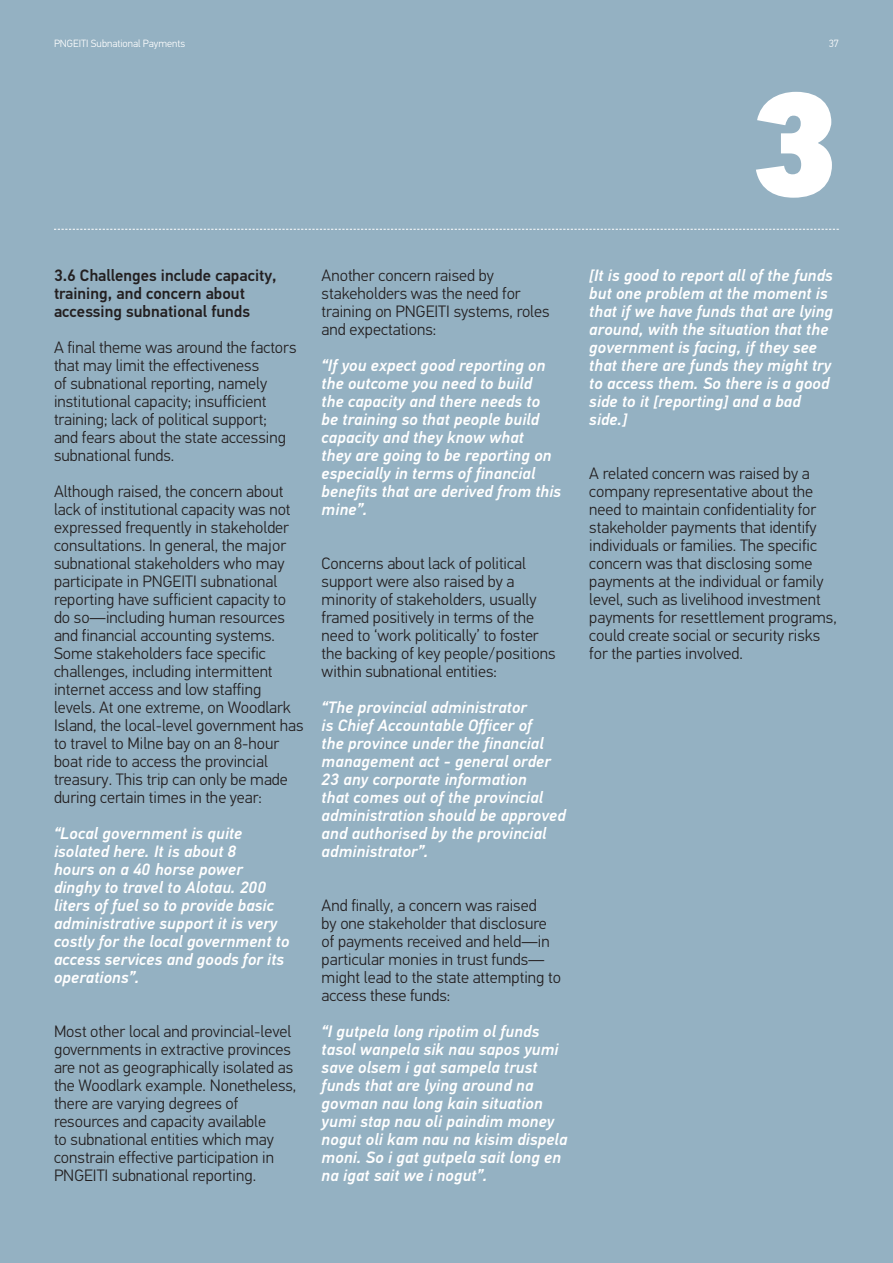
<style>
.page{position:relative;width:893px;height:1263px;background:#94b1c2}
.page>*{position:absolute;margin:0;border:0;box-sizing:border-box;transform-origin:0 0}
.t1{font:150px "PFDIN Text Pro X Black";color:#fff}
.t2{font:300 16.5px/18px "PFDIN Text Pro";color:#231f20}
.t3{font:italic 500 16.5px/18px "PFDIN Text Pro";letter-spacing:.01em;color:#fff}
.t4{font:500 16.5px/18px "PFDIN Text Pro";color:#231f20}
.t5{font:300 10.5px "PFDIN Text Pro";color:#fff}
</style>
<div class="page">
<svg style="left:54px;top:229px;width:785px;height:1px"></svg>
<p class="t5" style="left:54px;top:37px;width:133px">PNGEITI Subnational Payments</p>
<p class="t5" style="left:829px;top:37px;width:12px">37</p>
<h1 class="t1" style="left:748px;top:49px;width:92px">3</h1>
<p class="t4" style="left:54px;top:267px;width:224px">3.6 Challenges include capacity, training, and concern about accessing subnational funds</p>
<p class="t2" style="left:54px;top:339px;width:244px">A final theme was around the factors that may limit the effectiveness<br>of subnational reporting, namely institutional capacity; insufficient training; lack of political support;<br>and fears about the state accessing subnational funds.</p>
<p class="t2" style="left:54px;top:483px;width:251px">Although raised, the concern about lack of institutional capacity was not expressed frequently in stakeholder consultations. In general, the major subnational stakeholders who may participate in PNGEITI subnational reporting have sufficient capacity to do so—including human resources and financial accounting systems.<br>Some stakeholders face specific challenges, including intermittent internet access and low staffing levels. At one extreme, on Woodlark Island, the local-level government has to travel to Milne bay on an 8-hour boat ride to access the provincial treasury. This trip can only be made during certain times in the year:</p>
<p class="t3" style="left:54px;top:825px;width:237px">“Local government is quite isolated here. It is about 8<br>hours on a 40 horse power dinghy to travel to Alotau. 200 liters of fuel so to provide basic administrative support it is very costly for the local government to access services and goods for its operations”.</p>
<p class="t2" style="left:54px;top:1023px;width:244px">Most other local and provincial-level governments in extractive provinces are not as geographically isolated as the Woodlark example. Nonetheless, there are varying degrees of resources and capacity available<br>to subnational entities which may constrain effective participation in PNGEITI subnational reporting.</p>
<p class="t2" style="left:322px;top:267px;width:229px">Another concern raised by stakeholders was the need for training on PNGEITI systems, roles and expectations:</p>
<p class="t3" style="left:322px;top:357px;width:241px">“If you expect good reporting on the outcome you need to build<br>the capacity and there needs to<br>be training so that people build capacity and they know what<br>they are going to be reporting on especially in terms of financial benefits that are derived from this mine”.</p>
<p class="t2" style="left:322px;top:555px;width:235px">Concerns about lack of political support were also raised by a minority of stakeholders, usually framed positively in terms of the need to ‘work politically’ to foster the backing of key people/positions within subnational entities:</p>
<p class="t3" style="left:322px;top:699px;width:246px">“The provincial administrator<br>is Chief Accountable Officer of<br>the province under the financial management act - general order<br>23 any corporate information<br>that comes out of the provincial administration should be approved and authorised by the provincial administrator”.</p>
<p class="t2" style="left:322px;top:897px;width:241px">And finally, a concern was raised<br>by one stakeholder that disclosure of payments received and held—in particular monies in trust funds— might lead to the state attempting to access these funds:</p>
<p class="t3" style="left:322px;top:1023px;width:247px">“I gutpela long ripotim ol funds tasol wanpela sik nau sapos yumi save olsem i gat sampela trust funds that are lying around na govman nau long kain situation yumi stap nau oli paindim money nogut oli kam nau na kisim dispela moni. So i gat gutpela sait long en na igat sait we i nogut”.</p>
<p class="t3" style="left:589px;top:267px;width:245px">[It is good to report all of the funds but one problem at the moment is that if we have funds that are lying around, with the situation that the government is facing, if they see that there are funds they might try to access them. So there is a good side to it [reporting] and a bad side.]</p>
<p class="t2" style="left:589px;top:465px;width:249px">A related concern was raised by a company representative about the need to maintain confidentiality for stakeholder payments that identify individuals or families. The specific concern was that disclosing some payments at the individual or family level, such as livelihood investment payments for resettlement programs, could create social or security risks for the parties involved.</p>
</div>
